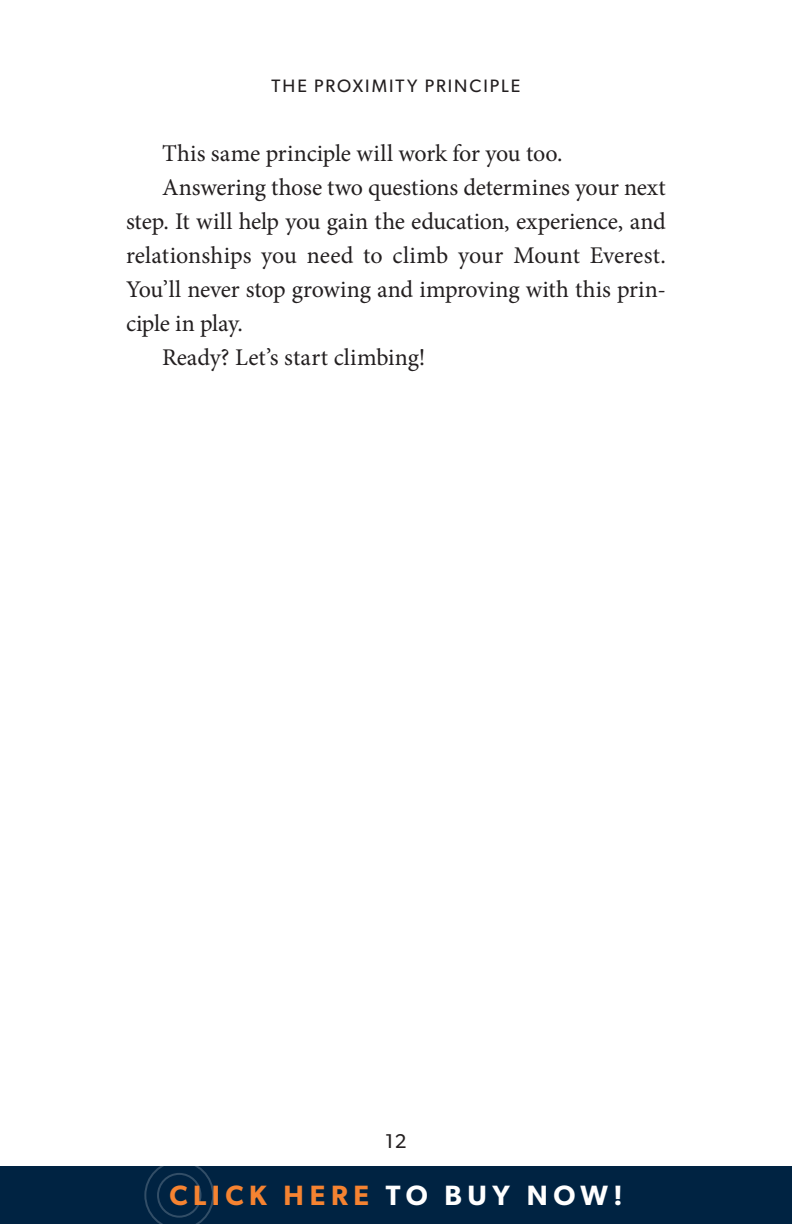
<style>
.page{position:relative;width:792px;height:1224px;background:#fff}
.page>*{position:absolute;margin:0;border:0;box-sizing:border-box;transform-origin:0 0}
.t1{font:600 28px "Gibson";letter-spacing:.2em;color:#f58331}
.t2{font:24px "Minion Pro";letter-spacing:-.005em;color:#231f20}
.t3{font:20px "Gibson";color:#231f20}
.t4{font:18px "Gibson";letter-spacing:.11em;color:#231f20}
.s1{color:#fff}
</style>
<div class="page">
<div style="left:0;top:1166px;width:792px;height:58px;background:#002342"></div>
<svg style="left:144px;top:1166px;width:70px;height:58px"></svg>
<p class="t4" style="left:272px;top:75px;width:250px">THE PROXIMITY PRINCIPLE</p>
<p class="t2" style="left:162px;top:138px;width:402px">This same principle will work for you too.</p>
<p class="t2" style="left:162px;top:172px;width:505px">Answering those two questions determines your next</p>
<p class="t2" style="left:126px;top:206px;width:541px">step. It will help you gain the education, experience, and</p>
<p class="t2" style="left:126px;top:240px;width:541px">relationships you need to climb your Mount Everest.</p>
<p class="t2" style="left:126px;top:274px;width:541px">You’ll never stop growing and improving with this prin-</p>
<p class="t2" style="left:126px;top:308px;width:118px">ciple in play.</p>
<p class="t2" style="left:162px;top:342px;width:265px">Ready? Let’s start climbing!</p>
<p class="t3" style="left:385px;top:1129px;width:23px">12</p>
<p class="t1" style="left:169px;top:1179px;width:455px">CLICK HERE <span class="s1">TO BUY NOW!</span></p>
</div>
